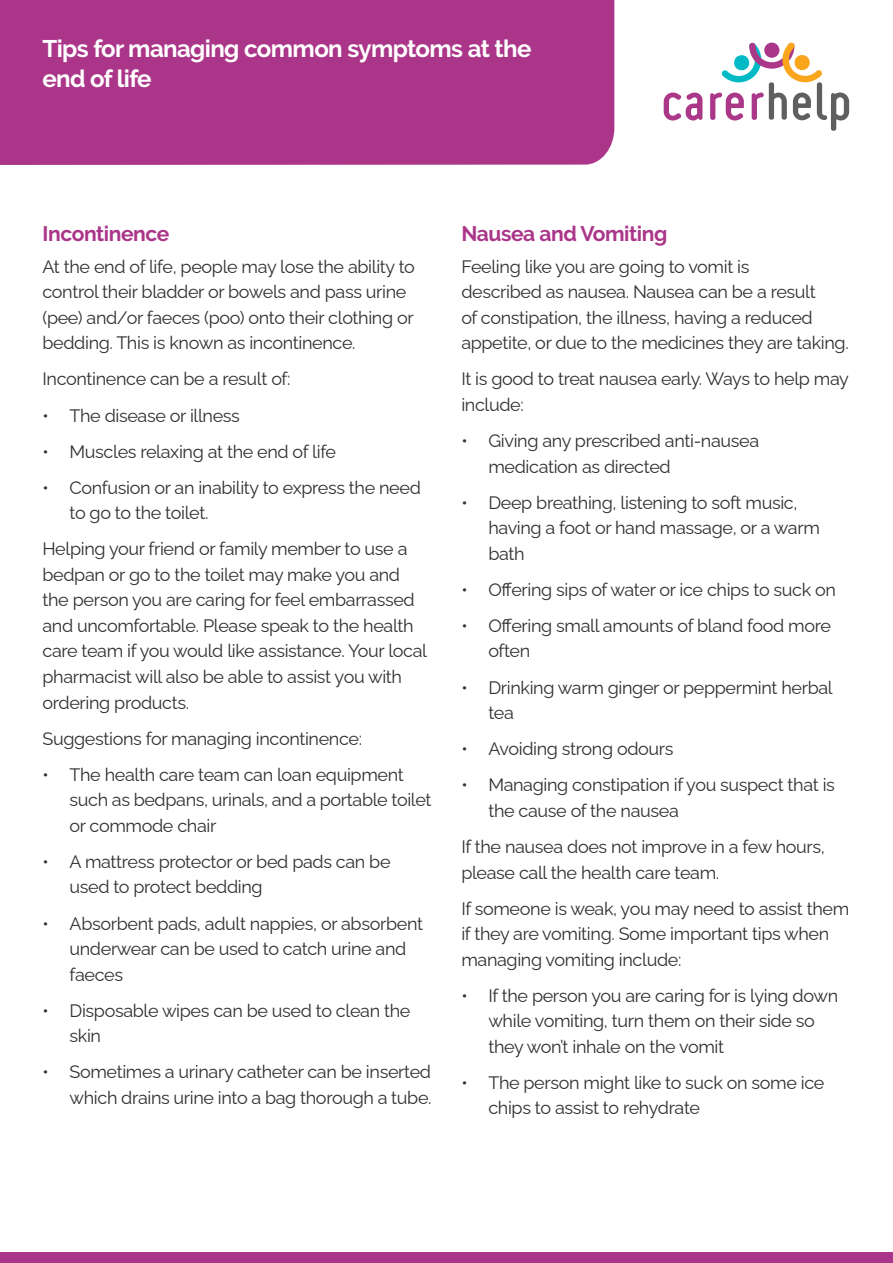
<style>
.page{position:relative;width:893px;height:1263px;background:#fff}
.page>*{position:absolute;margin:0;border:0;box-sizing:border-box;transform-origin:0 0}
.t1{font:700 24px/30px "Raleway";letter-spacing:-.025em;color:#fff}
.t2{font:700 21px "Raleway";letter-spacing:-.02em;color:#aa3589}
.t3{font:18px/25.5px "Raleway";letter-spacing:-.02em;color:#312f30}
</style>
<div class="page">
<div style="left:0;top:1252px;width:893px;height:11px;background:#aa3589"></div>
<div style="left:0;top:0;width:614px;height:165px;background:#aa3589"></div>
<svg style="left:664px;top:93px;width:38px;height:28px"></svg>
<svg style="left:710px;top:42px;width:139px;height:89px"></svg>
<h1 class="t1" style="left:43px;top:33px;width:490px">Tips for managing common symptoms at the end of life</h1>
<p class="t2" style="left:43px;top:221px;width:128px">Incontinence</p>
<p class="t3" style="left:43px;top:252px;width:374px">At the end of life, people may lose the ability to control their bladder or bowels and pass urine (pee) and/or faeces (poo) onto their clothing or bedding. This is known as incontinence.</p>
<p class="t3" style="left:43px;top:364px;width:249px">Incontinence can be a result of:</p>
<p class="t3" style="left:43px;top:400px;width:199px">• The disease or illness</p>
<p class="t3" style="left:43px;top:437px;width:295px">• Muscles relaxing at the end of life</p>
<p class="t3" style="left:70px;top:473px;width:353px;text-indent:-27px">• Confusion or an inability to express the need to go to the toilet.</p>
<p class="t3" style="left:43px;top:534px;width:386px">Helping your friend or family member to use a bedpan or go to the toilet may make you and the person you are caring for feel embarrassed and uncomfortable. Please speak to the health care team if you would like assistance. Your local pharmacist will also be able to assist you with ordering products.</p>
<p class="t3" style="left:43px;top:723px;width:321px">Suggestions for managing incontinence:</p>
<p class="t3" style="left:70px;top:760px;width:364px;text-indent:-27px">• The health care team can loan equipment such as bedpans, urinals, and a portable toilet or commode chair</p>
<p class="t3" style="left:70px;top:847px;width:323px;text-indent:-27px">• A mattress protector or bed pads can be used to protect bedding</p>
<p class="t3" style="left:70px;top:908px;width:355px;text-indent:-27px">• Absorbent pads, adult nappies, or absorbent underwear can be used to catch urine and faeces</p>
<p class="t3" style="left:70px;top:995px;width:342px;text-indent:-27px">• Disposable wipes can be used to clean the skin</p>
<p class="t3" style="left:43px;top:1057px;width:391px;text-align:right">• Sometimes a urinary catheter can be inserted which drains urine into a bag thorough a tube.</p>
<p class="t2" style="left:461px;top:221px;width:208px">Nausea and Vomiting</p>
<p class="t3" style="left:461px;top:252px;width:389px">Feeling like you are going to vomit is<br>described as nausea. Nausea can be a result<br>of constipation, the illness, having a reduced appetite, or due to the medicines they are taking.</p>
<p class="t3" style="left:461px;top:364px;width:389px">It is good to treat nausea early. Ways to help may include:</p>
<p class="t3" style="left:488px;top:426px;width:272px;text-indent:-27px">• Giving any prescribed anti-nausea medication as directed</p>
<p class="t3" style="left:488px;top:488px;width:333px;text-indent:-27px">• Deep breathing, listening to soft music, having a foot or hand massage, or a warm bath</p>
<p class="t3" style="left:461px;top:575px;width:376px">• Offering sips of water or ice chips to suck on</p>
<p class="t3" style="left:488px;top:611px;width:344px;text-indent:-27px">• Offering small amounts of bland food more often</p>
<p class="t3" style="left:488px;top:672px;width:346px;text-indent:-27px">• Drinking warm ginger or peppermint herbal tea</p>
<p class="t3" style="left:461px;top:734px;width:214px">• Avoiding strong odours</p>
<p class="t3" style="left:488px;top:770px;width:348px;text-indent:-27px">• Managing constipation if you suspect that is the cause of the nausea</p>
<p class="t3" style="left:461px;top:832px;width:365px">If the nausea does not improve in a few hours, please call the health care team.</p>
<p class="t3" style="left:461px;top:893px;width:389px">If someone is weak, you may need to assist them if they are vomiting. Some important tips when managing vomiting include:</p>
<p class="t3" style="left:488px;top:981px;width:351px;text-indent:-27px">• If the person you are caring for is lying down while vomiting, turn them on their side so they won’t inhale on the vomit</p>
<p class="t3" style="left:488px;top:1068px;width:338px;text-indent:-27px">• The person might like to suck on some ice chips to assist to rehydrate</p>
</div>
